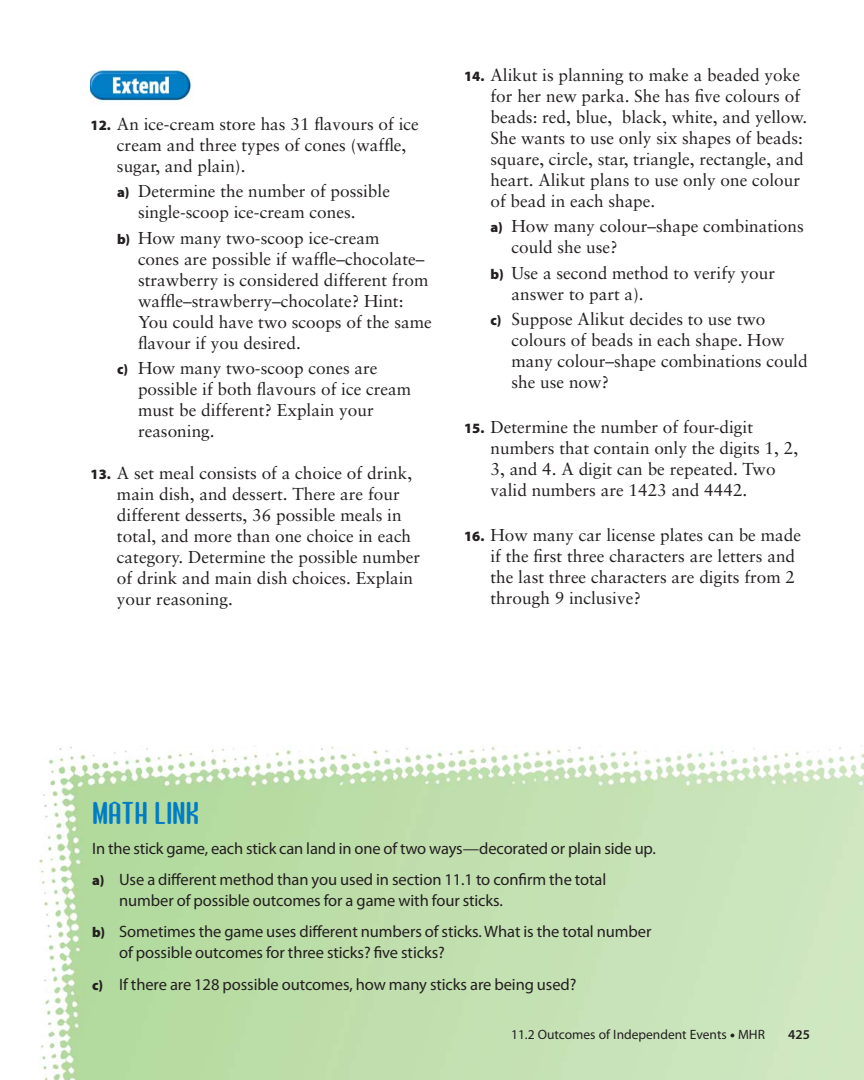
<style>
.page{position:relative;width:864px;height:1080px;background:#fff}
.page>*{position:absolute;margin:0;border:0;box-sizing:border-box;transform-origin:0 0}
.t1{font:700 36px "Atomic Sans ICG";color:#007dc5}
.t2{font:17.25px/21px "Sabon";color:#231f20}
.t3{font:16.5px/31.5px "Myriad Pro";letter-spacing:-.005em;color:#231f20}
.t4{font:13.5px "Myriad Pro";color:#231f20}
.t5{font:600 13.5px "Myriad Pro";color:#231f20}
.s1{font-family:"Myriad Pro";font-weight:900;font-size:14.25px}
.s2{font-weight:900;font-size:14.25px}
.s3{font-weight:900}
</style>
<div class="page">
<img style="left:90px;top:71px;width:102px;height:30px">
<img style="left:39px;top:745px;width:825px;height:335px">
<p class="t2" style="left:117px;top:115px;width:303px;text-indent:-26px"><span class="s1">12.</span> An ice-cream store has 31 flavours of ice cream and three types of cones (waffle, sugar, and plain).</p>
<p class="t2" style="left:138px;top:182px;width:254px;text-indent:-21px"><span class="s1">a)</span> Determine the number of possible single-scoop ice-cream cones.</p>
<p class="t2" style="left:138px;top:229px;width:295px;text-indent:-21px"><span class="s1">b)</span> How many two-scoop ice-cream<br>cones are possible if waffle–chocolate– strawberry is considered different from waffle–strawberry–chocolate? Hint:<br>You could have two scoops of the same flavour if you desired.</p>
<p class="t2" style="left:138px;top:359px;width:275px;text-indent:-21px"><span class="s1">c)</span> How many two-scoop cones are possible if both flavours of ice cream must be different? Explain your reasoning.</p>
<p class="t2" style="left:117px;top:464px;width:305px;text-indent:-26px"><span class="s1">13.</span> A set meal consists of a choice of drink, main dish, and dessert. There are four different desserts, 36 possible meals in total, and more than one choice in each category. Determine the possible number of drink and main dish choices. Explain your reasoning.</p>
<p class="t2" style="left:490px;top:66px;width:318px;text-indent:-26px"><span class="s1">14.</span> Alikut is planning to make a beaded yoke for her new parka. She has five colours of beads: red, blue, black, white, and yellow.<br>She wants to use only six shapes of beads: square, circle, star, triangle, rectangle, and heart. Alikut plans to use only one colour of bead in each shape.</p>
<p class="t2" style="left:511px;top:217px;width:294px;text-indent:-21px"><span class="s1">a)</span> How many colour–shape combinations could she use?</p>
<p class="t2" style="left:512px;top:264px;width:265px;text-indent:-21px"><span class="s1">b)</span> Use a second method to verify your answer to part a).</p>
<p class="t2" style="left:511px;top:310px;width:298px;text-indent:-21px"><span class="s1">c)</span> Suppose Alikut decides to use two colours of beads in each shape. How many colour–shape combinations could she use now?</p>
<p class="t2" style="left:490px;top:418px;width:309px;text-indent:-26px"><span class="s1">15.</span> Determine the number of four-digit numbers that contain only the digits 1, 2, 3, and 4. A digit can be repeated. Two valid numbers are 1423 and 4442.</p>
<p class="t2" style="left:490px;top:526px;width:312px;text-indent:-26px"><span class="s1">16.</span> How many car license plates can be made if the first three characters are letters and the last three characters are digits from 2 through 9 inclusive?</p>
<h1 class="t1" style="left:92px;top:801px;width:109px">MATH LINK</h1>
<p class="t3" style="left:92px;top:834px;width:565px">In the stick game, each stick can land in one of two ways—decorated or plain side up. <span class="s2">a)</span> Use a different method than you used in section 11.1 to confirm the total</p>
<p class="t3" style="left:92px;top:886px;width:561px;text-indent:27px">number of possible outcomes for a game with four sticks.<br><span class="s2">b)</span> Sometimes the game uses different numbers of sticks. What is the total number</p>
<p class="t3" style="left:92px;top:939px;width:486px;text-indent:27px">of possible outcomes for three sticks? five sticks?<br><span class="s2">c)</span> If there are 128 possible outcomes, how many sticks are being used?</p>
<p class="t4" style="left:511px;top:1030px;width:255px">11.2 Outcomes of Independent Events <span class="s3">•</span> MHR</p>
<p class="t5" style="left:788px;top:1030px;width:23px">425</p>
</div>
